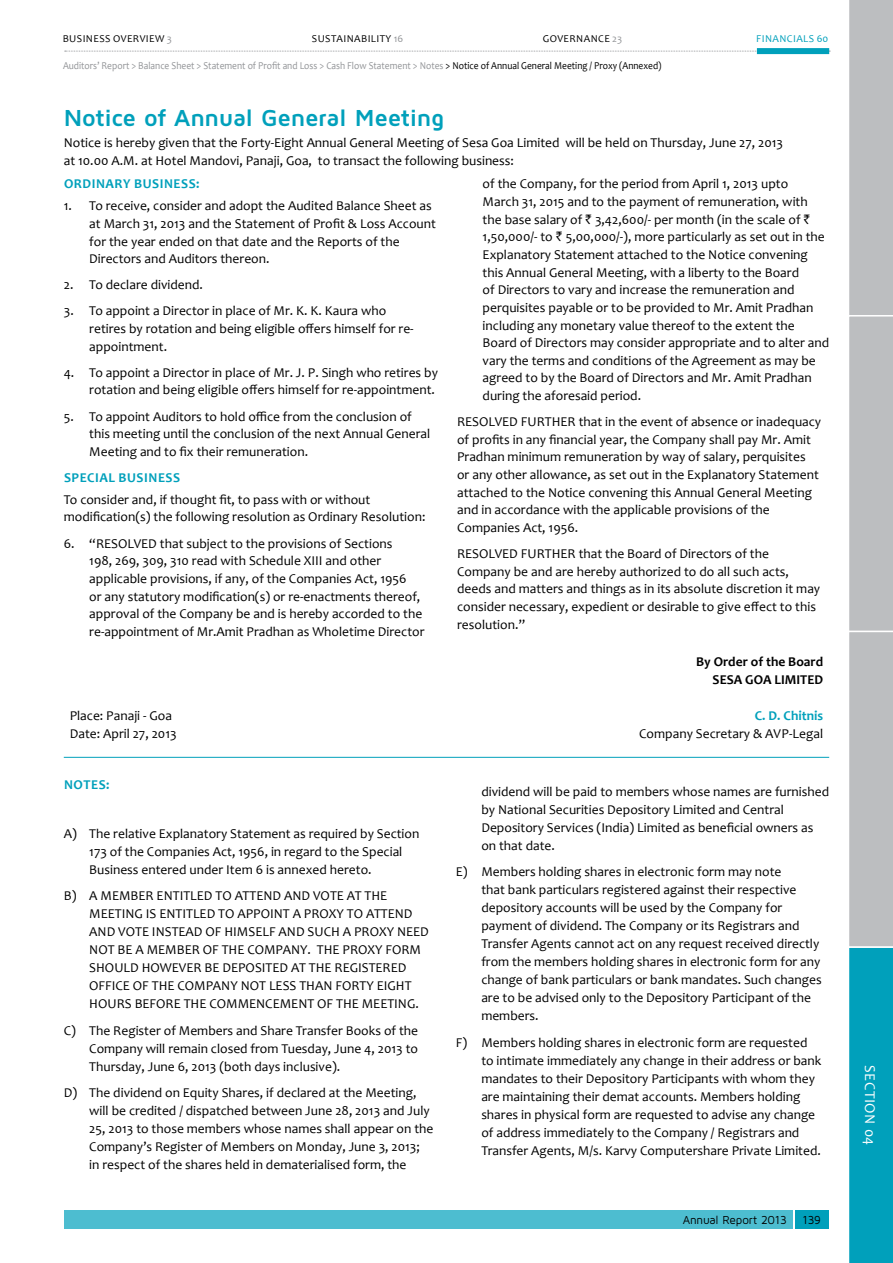
<style>
.page{position:relative;width:893px;height:1263px;background:#fff}
.page>*{position:absolute;margin:0;border:0;box-sizing:border-box;transform-origin:0 0}
.t1{font:700 24px "Maven Pro";letter-spacing:-.015em;color:#00a0bb}
.t2{font:15px "Candara";letter-spacing:.04em;color:#fff}
.t3{font:13.5px/17.7px "Candara";color:#000}
.t4{font:700 13.5px "Candara";letter-spacing:.04em;color:#00a0bb}
.t5{font:700 13.5px/18px "Candara";color:#000}
.t6{font:12px "Maven Pro";letter-spacing:-.02em;color:#000}
.t7{font:10.5px "Candara";color:#939598;scale:.9 1}
.t8{font:10.5px "Candara";letter-spacing:.04em;color:#000}
.t9{font:10.5px "Candara";letter-spacing:.04em;color:#00a0bb}
.s1{color:#939598}
.s2{color:#000}
.s3{font-family:"Rupee"}
.s4{font-weight:700;color:#00a0bb}
</style>
<div class="page">
<div style="left:795px;top:1210px;width:34px;height:18px;background:#00a0bb"></div>
<div style="left:64px;top:1210px;width:728px;height:18px;background:#4dbdd0"></div>
<svg style="left:849px;top:0;width:44px;height:1263px;background:#8eb7bf"></svg>
<svg style="left:65px;top:51px;width:765px;height:1px"></svg>
<div style="left:757px;top:48px;width:72px;height:6px;background:#00a0bb"></div>
<hr style="left:64px;top:757px;width:765px;height:1px;background:#00a0bb">
<p class="t8" style="left:63px;top:32px;width:111px">Business Overview <span class="s1">3</span></p>
<p class="t8" style="left:312px;top:32px;width:93px">Sustainability <span class="s1">16</span></p>
<p class="t8" style="left:543px;top:32px;width:81px">Governance <span class="s1">23</span></p>
<p class="t9" style="left:756px;top:32px;width:74px">Financials 60</p>
<p class="t7" style="left:63px;top:59px;width:667px">Auditors’ Report &gt; Balance Sheet &gt; Statement of Profit and Loss &gt; Cash Flow Statement &gt; Notes <span class="s2">&gt; Notice of Annual General Meeting / Proxy (Annexed)</span></p>
<p class="t1" style="left:64px;top:103px;width:382px">Notice of Annual General Meeting</p>
<p class="t3" style="left:64px;top:133px;width:721px">Notice is hereby given that the Forty-Eight Annual General Meeting of Sesa Goa Limited will be held on Thursday, June 27, 2013 at 10.00 A.M. at Hotel Mandovi, Panaji, Goa, to transact the following business:</p>
<p class="t4" style="left:64px;top:176px;width:137px">Ordinary business:</p>
<p class="t3" style="left:89px;top:197px;width:348px;text-indent:-26px">1. To receive, consider and adopt the Audited Balance Sheet as at March 31, 2013 and the Statement of Profit &amp; Loss Account for the year ended on that date and the Reports of the Directors and Auditors thereon.</p>
<p class="t3" style="left:64px;top:276px;width:141px">2. To declare dividend.</p>
<p class="t3" style="left:89px;top:302px;width:326px;text-indent:-26px">3. To appoint a Director in place of Mr. K. K. Kaura who retires by rotation and being eligible offers himself for re&shy;appointment.</p>
<p class="t3" style="left:64px;top:363px;width:376px;text-align:right">4. To appoint a Director in place of Mr. J. P. Singh who retires by rotation and being eligible offers himself for re-appointment.</p>
<p class="t3" style="left:89px;top:407px;width:342px;text-indent:-26px">5. To appoint Auditors to hold office from the conclusion of this meeting until the conclusion of the next Annual General<br>Meeting and to fix their remuneration.</p>
<p class="t4" style="left:64px;top:469px;width:39px">SPECIAL</p>
<p class="t3" style="left:483px;top:175px;width:348px">of the Company, for the period from April 1, 2013 upto<br>March 31, 2015 and to the payment of remuneration, with the base salary of <span class="s3">`</span> 3,42,600/- per month (in the scale of <span class="s3">` </span>1,50,000/- to <span class="s3">`</span> 5,00,000/-), more particularly as set out in the Explanatory Statement attached to the Notice convening this Annual General Meeting, with a liberty to the Board<br>of Directors to vary and increase the remuneration and perquisites payable or to be provided to Mr. Amit Pradhan including any monetary value thereof to the extent the Board of Directors may consider appropriate and to alter and vary the terms and conditions of the Agreement as may be agreed to by the Board of Directors and Mr. Amit Pradhan during the aforesaid period.</p>
<p class="t3" style="left:457px;top:413px;width:366px">RESOLVED FURTHER that in the event of absence or inadequacy of profits in any financial year, the Company shall pay Mr. Amit Pradhan minimum remuneration by way of salary, perquisites or any other allowance, as set out in the Explanatory Statement attached to the Notice convening this Annual General Meeting and in accordance with the applicable provisions of the Companies Act, 1956.</p>
<p class="t3" style="left:457px;top:545px;width:365px">RESOLVED FURTHER that the Board of Directors of the Company be and are hereby authorized to do all such acts, deeds and matters and things as in its absolute discretion it may consider necessary, expedient or desirable to give effect to this resolution.”</p>
<p class="t5" style="left:713px;top:652px;width:112px;text-indent:-16px">By Order of the Board<br>SESA</p>
<p class="t3" style="left:64px;top:466px;width:308px;line-height:21.9px;text-indent:55px"><span class="s4">BUSINESS<br></span>To consider and, if thought fit, to pass with or without</p>
<p class="t3" style="left:64px;top:508px;width:363px">modification(s) the following resolution as Ordinary Resolution:</p>
<p class="t3" style="left:89px;top:534px;width:337px;text-indent:-26px">6. “RESOLVED that subject to the provisions of Sections<br>198, 269, 309, 310 read with Schedule XIII and other applicable provisions, if any, of the Companies Act, 1956<br>or any statutory modification(s) or re-enactments thereof, approval of the Company be and is hereby accorded to the re-appointment of Mr.Amit Pradhan as Wholetime Director</p>
<p class="t5" style="left:745px;top:670px;width:10px">GOA</p>
<p class="t5" style="left:774px;top:670px;width:8px">LIMITED</p>
<p class="t3" style="left:70px;top:707px;width:104px">Place: Panaji - Goa</p>
<p class="t4" style="left:755px;top:707px;width:70px">C. D. Chitnis</p>
<p class="t3" style="left:70px;top:725px;width:108px">Date: April 27, 2013</p>
<p class="t3" style="left:639px;top:725px;width:185px">Company Secretary &amp; Avp-Legal</p>
<p class="t4" style="left:64px;top:776px;width:10px">NOTES</p>
<p class="t4" style="left:106px;top:776px;width:5px">:</p>
<p class="t3" style="left:89px;top:824px;width:332px;text-indent:-26px">A) The relative Explanatory Statement as required by Section<br>173 of the Companies Act, 1956, in regard to the Special<br>Business entered under Item 6 is annexed hereto.</p>
<p class="t3" style="left:89px;top:887px;width:341px;text-indent:-26px">B) A MEMBER ENTITLED TO ATTEND AND VOTE AT THE MEETING IS ENTITLED TO APPOINT A PROXY TO ATTEND AND VOTE INSTEAD OF HIMSELF AND SUCH A PROXY NEED NOT BE A MEMBER OF THE COMPANY. THE PROXY FORM SHOULD HOWEVER BE DEPOSITED AT THE REGISTERED OFFICE OF THE COMPANY NOT LESS THAN FORTY EIGHT HOURS BEFORE THE COMMENCEMENT OF THE MEETING.</p>
<p class="t3" style="left:89px;top:1021px;width:330px;text-align:justify;text-indent:-26px">C) The Register of Members and Share Transfer Books of the Company will remain closed from Tuesday, June 4, 2013 to Thursday, June 6, 2013 (both days inclusive).</p>
<p class="t3" style="left:89px;top:1083px;width:346px;text-indent:-26px">D) The dividend on Equity Shares, if declared at the Meeting, will be credited / dispatched between June 28, 2013 and July 25, 2013 to those members whose names shall appear on the Company’s Register of Members on Monday, June 3, 2013; in respect of the shares held in dematerialised form, the</p>
<p class="t3" style="left:481px;top:782px;width:349px">dividend will be paid to members whose names are furnished by National Securities Depository Limited and Central Depository Services (India) Limited as beneficial owners as on that date.</p>
<p class="t3" style="left:481px;top:862px;width:342px;text-indent:-26px">E) Members holding shares in electronic form may note<br>that bank particulars registered against their respective depository accounts will be used by the Company for payment of dividend. The Company or its Registrars and Transfer Agents cannot act on any request received directly from the members holding shares in electronic form for any change of bank particulars or bank mandates. Such changes are to be advised only to the Depository Participant of the members.</p>
<p class="t3" style="left:481px;top:1033px;width:342px;text-indent:-26px">F) Members holding shares in electronic form are requested to intimate immediately any change in their address or bank mandates to their Depository Participants with whom they are maintaining their demat accounts. Members holding shares in physical form are requested to advise any change of address immediately to the Company / Registrars and Transfer Agents, M/s. Karvy Computershare Private Limited.</p>
<p class="t6" style="left:683px;top:1212px;width:106px">Annual Report 2013</p>
<p class="t6" style="left:802px;top:1212px;width:20px">139</p>
<p class="t2" style="left:879px;top:1065px;width:82px;rotate:90deg">Section 04</p>
</div>
